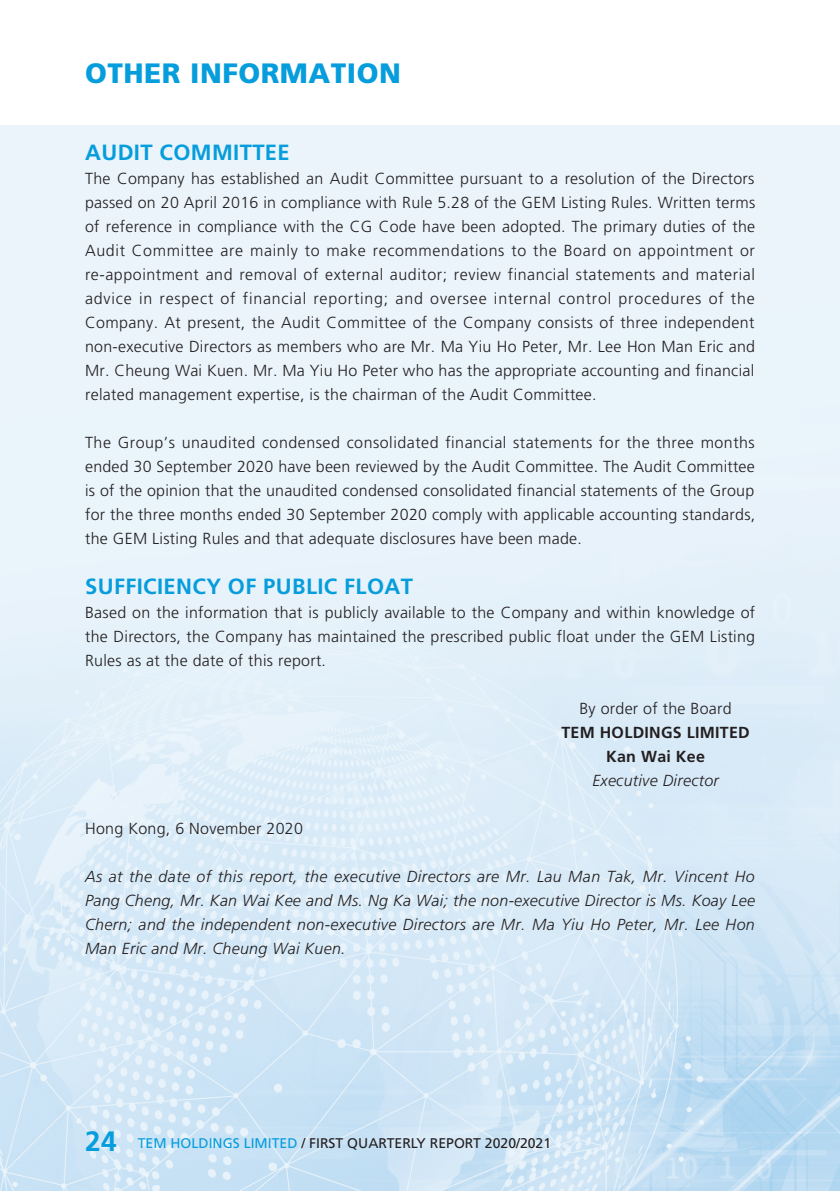
<style>
.page{position:relative;width:840px;height:1191px;background:#fff}
.page>*{position:absolute;margin:0;border:0;box-sizing:border-box;transform-origin:0 0}
.t1{font:900 28px "Frutiger LT Std";letter-spacing:.02em;color:#069ddc}
._01_H1{font:700 22px "Frutiger LT Std";letter-spacing:.015em;color:#069ddc}
._00_txt{font:300 16px/24px "Frutiger LT Std";letter-spacing:.015em;color:#231f20;text-align:justify}
._00_txt-2{font:italic 300 16px/24px "Frutiger LT Std";letter-spacing:.015em;color:#231f20;text-align:justify}
._00_txt-3{font:700 16px "Frutiger LT Std";letter-spacing:.015em;color:#231f20}
.t2{font:14px "Frutiger LT Std";color:#231f20}
.s1{font-weight:700;font-size:28px;color:#069ddc}
.s2{color:#069ddc}
</style>
<div class="page">
<div style="left:0;top:125px;width:839px;height:1066px;background:#ebf4fb"></div>
<img style="left:0;top:632px;width:839px;height:559px">
<h1 class="t1" style="left:85px;top:56px;width:317px">OTHER INFORMATION</h1>
<p class="_01_H1" style="left:85px;top:139px;width:206px">AUDIT COMMITTEE</p>
<p class="_00_txt" style="left:85px;top:167px;width:671px">The Company has established an Audit Committee pursuant to a resolution of the Directors passed on 20 April 2016 in compliance with Rule 5.28 of the GEM Listing Rules. Written terms of reference in compliance with the CG Code have been adopted. The primary duties of the Audit Committee are mainly to make recommendations to the Board on appointment or re-appointment and removal of external auditor; review financial statements and material advice in respect of financial reporting; and oversee internal control procedures of the Company. At present, the Audit Committee of the Company consists of three independent non-executive Directors as members who are Mr. Ma Yiu Ho Peter, Mr. Lee Hon Man Eric and Mr. Cheung Wai Kuen. Mr. Ma Yiu Ho Peter who has the appropriate accounting and financial related management expertise, is the chairman of the Audit Committee.</p>
<p class="_00_txt" style="left:85px;top:431px;width:671px">The Group’s unaudited condensed consolidated financial statements for the three months ended 30 September 2020 have been reviewed by the Audit Committee. The Audit Committee is of the opinion that the unaudited condensed consolidated financial statements of the Group for the three months ended 30 September 2020 comply with applicable accounting standards, the GEM Listing Rules and that adequate disclosures have been made.</p>
<p class="_01_H1" style="left:85px;top:573px;width:329px">SUFFICIENCY OF PUBLIC FLOAT</p>
<p class="_00_txt" style="left:85px;top:601px;width:671px">Based on the information that is publicly available to the Company and within knowledge of the Directors, the Company has maintained the prescribed public float under the GEM Listing Rules as at the date of this report.</p>
<p class="_00_txt" style="left:579px;top:697px;width:154px">By order of the Board</p>
<p class="_00_txt-3" style="left:561px;top:723px;width:190px">TEM HOLDINGS LIMITED</p>
<p class="_00_txt-3" style="left:605px;top:747px;width:100px">Kan Wai Kee</p>
<p class="_00_txt-2" style="left:592px;top:769px;width:128px">Executive Director</p>
<p class="_00_txt" style="left:85px;top:817px;width:219px">Hong Kong, 6 November 2020</p>
<p class="_00_txt-2" style="left:85px;top:865px;width:671px">As at the date of this report, the executive Directors are Mr. Lau Man Tak, Mr. Vincent Ho Pang Cheng, Mr. Kan Wai Kee and Ms. Ng Ka Wai; the non-executive Director is Ms. Koay Lee Chern; and the independent non-executive Directors are Mr. Ma Yiu Ho Peter, Mr. Lee Hon Man Eric and Mr. Cheung Wai Kuen.</p>
<p class="t2" style="left:85px;top:1135px;width:467px"><span class="s1">24</span> <span class="s2">TEM HOLDINGS LIMITED</span> / FIRST QUARTERLY REPORT 2020/2021</p>
</div>
